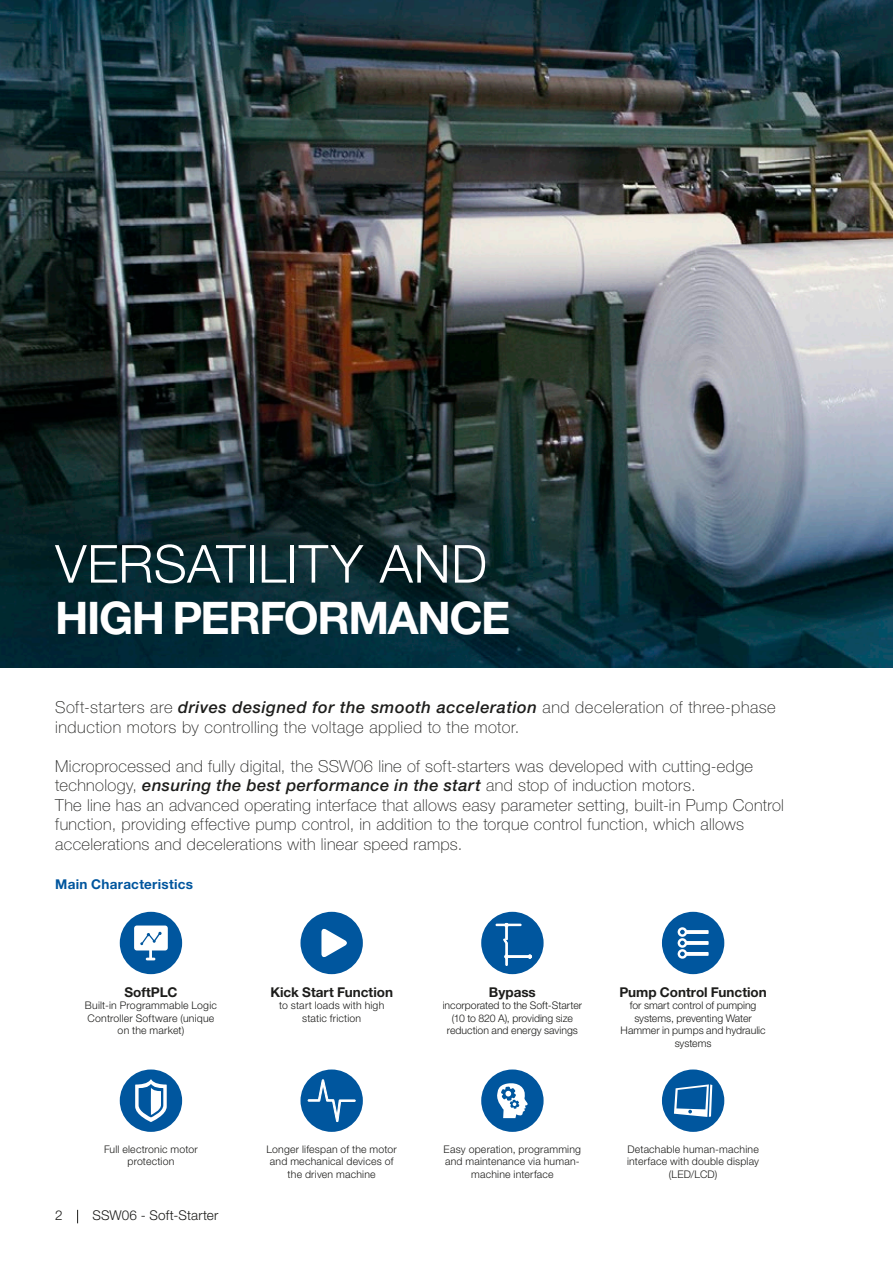
<style>
.page{position:relative;width:893px;height:1263px;background:#fff}
.page>*{position:absolute;margin:0;border:0;box-sizing:border-box;transform-origin:0 0}
.t1{font:300 52.5px "Helvetica Neue LT Pro";letter-spacing:.01em;color:#fff}
.t2{font:700 45px "Helvetica Neue LT Pro";letter-spacing:-.035em;color:#fff}
.t3{font:100 16.5px/19.5px "Helvetica Neue LT Pro";letter-spacing:.02em;color:#1d1d1b}
.t4{font:700 13.5px "Helvetica Neue LT Pro";color:#1d1d1b}
.t5{font:300 13.5px "Helvetica Neue LT Pro";letter-spacing:.01em;color:#1d1d1b}
.t6{font:700 13.5px "Helvetica Neue LT Pro";letter-spacing:.02em;color:#00569e}
.t7{font:300 10.5px/12.6px "Helvetica Neue LT Pro";letter-spacing:.015em;color:#1d1d1b;text-align:center}
.t8{font:300 10.5px/12.6px "Helvetica Neue LT Pro";letter-spacing:-.005em;color:#1d1d1b;text-align:center}
.s1{font-weight:500;font-style:italic}
</style>
<div class="page">
<svg style="left:77px;top:1210px;width:1px;height:13px"></svg>
<img style="left:0;top:0;width:893px;height:668px">
<div style="left:120px;top:912px;width:62px;height:62px;background:#00569e;border-radius:50%"></div>
<div style="left:120px;top:1069px;width:62px;height:63px;background:#00569e;border-radius:50%"></div>
<div style="left:300px;top:912px;width:63px;height:62px;background:#00569e;border-radius:50%"></div>
<svg style="left:300px;top:1069px;width:63px;height:63px"></svg>
<div style="left:481px;top:912px;width:63px;height:62px;background:#00569e;border-radius:50%"></div>
<div style="left:481px;top:1069px;width:63px;height:63px;background:#00569e;border-radius:50%"></div>
<div style="left:662px;top:912px;width:62px;height:62px;background:#00569e;border-radius:50%"></div>
<div style="left:662px;top:1069px;width:62px;height:63px;background:#00569e;border-radius:50%"></div>
<svg style="left:134px;top:925px;width:34px;height:35px"></svg>
<svg style="left:678px;top:927px;width:31px;height:32px"></svg>
<svg style="left:307px;top:1072px;width:49px;height:56px;background:#2870ad"></svg>
<svg style="left:496px;top:923px;width:36px;height:43px"></svg>
<svg style="left:135px;top:1079px;width:32px;height:43px"></svg>
<svg style="left:674px;top:1084px;width:38px;height:33px"></svg>
<svg style="left:321px;top:928px;width:26px;height:29px"></svg>
<svg style="left:497px;top:1083px;width:31px;height:35px"></svg>
<h1 class="t1" style="left:55px;top:532px;width:433px">VERSATILITY AND</h1>
<h2 class="t2" style="left:55px;top:589px;width:456px">HIGH PERFORMANCE</h2>
<p class="t3" style="left:55px;top:698px;width:722px">Soft-starters are <span class="s1">drives designed for the smooth acceleration</span> and deceleration of three-phase induction motors by controlling the voltage applied to the motor.</p>
<p class="t3" style="left:55px;top:756px;width:730px">Microprocessed and fully digital, the SSW06 line of soft-starters was developed with cutting-edge technology, <span class="s1">ensuring the best performance in the start</span> and stop of induction motors.<br>The line has an advanced operating interface that allows easy parameter setting, built-in Pump Control function, providing effective pump control, in addition to the torque control function, which allows accelerations and decelerations with linear speed ramps.</p>
<p class="t6" style="left:55px;top:875px;width:139px">Main Characteristics</p>
<p class="t4" style="left:124px;top:983px;width:54px">SoftPLC</p>
<p class="t7" style="left:85px;top:999px;width:133px">Built-in Programmable Logic<br>Controller Software (unique on the market)</p>
<p class="t4" style="left:270px;top:983px;width:124px">Kick Start Function</p>
<p class="t7" style="left:279px;top:999px;width:107px">to start loads with high static friction</p>
<p class="t4" style="left:489px;top:983px;width:48px">Bypass</p>
<p class="t7" style="left:443px;top:999px;width:141px">incorporated to the Soft-Starter (10 to 820 A), providing size reduction and energy savings</p>
<p class="t4" style="left:619px;top:983px;width:149px">Pump Control Function</p>
<p class="t8" style="left:621px;top:999px;width:147px">for smart control of pumping systems, preventing Water<br>Hammer in pumps and hydraulic systems</p>
<p class="t7" style="left:104px;top:1142px;width:95px">Full electronic motor protection</p>
<p class="t7" style="left:444px;top:1142px;width:139px">Easy operation, programming and maintenance via human&shy;machine interface</p>
<p class="t7" style="left:627px;top:1142px;width:134px">Detachable human-machine interface with double display (LED/LCD)</p>
<p class="t7" style="left:267px;top:1142px;width:132px">Longer lifespan of the motor and mechanical devices of the driven machine</p>
<p class="t5" style="left:55px;top:1207px;width:9px">2</p>
<p class="t5" style="left:92px;top:1207px;width:127px">SSW06 - Soft-Starter</p>
</div>
